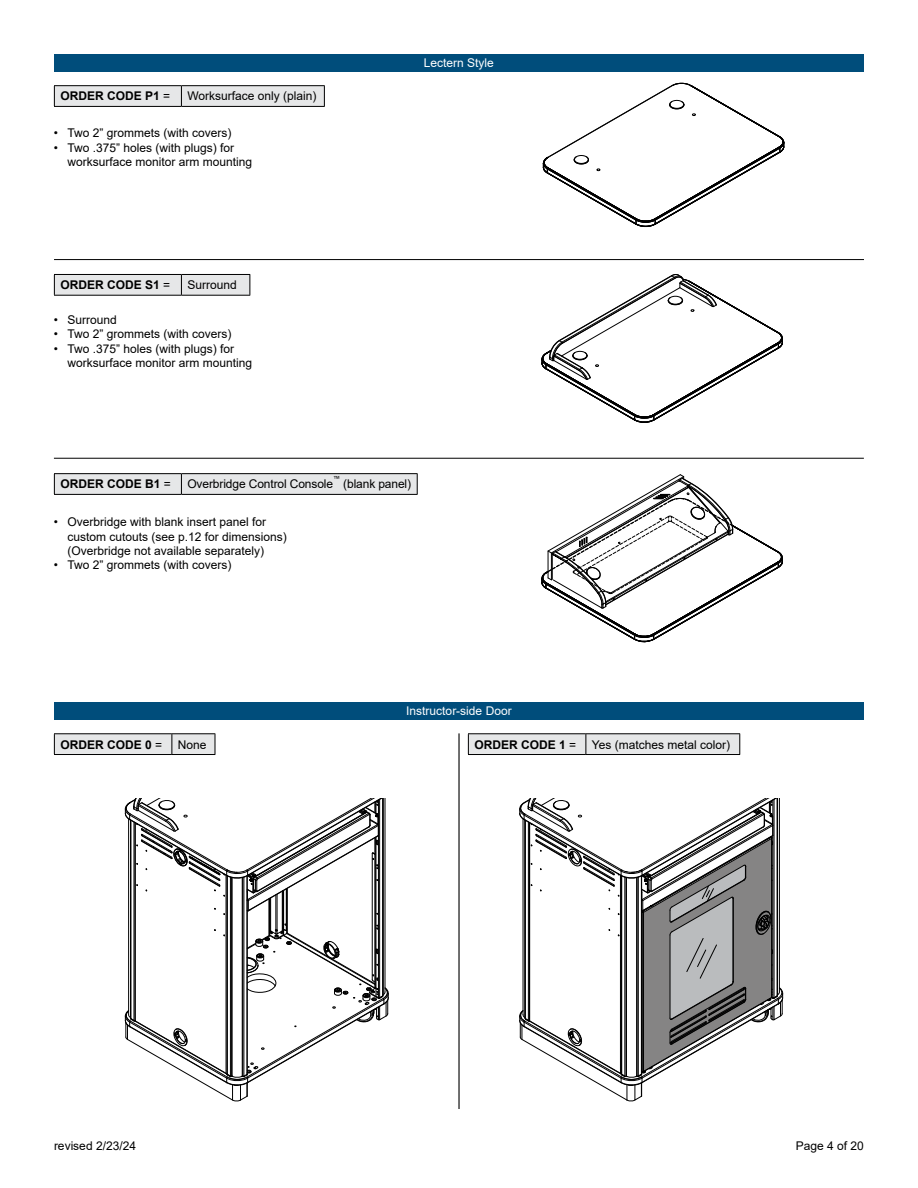
<style>
.page{position:relative;width:918px;height:1188px;background:#fff}
.page>*{position:absolute;margin:0;border:0;box-sizing:border-box;transform-origin:0 0}
.t1{font:12px/14.4px "Arial";color:#000}
.t2{font:700 12px "Arial";color:#000}
.t3{font:12px "Arial";color:#fff}
.t4{font:7.05px "Arial";color:#000}
.s1{font-weight:400}
</style>
<div class="page">
<svg style="left:125px;top:799px;width:264px;height:302px"></svg>
<svg style="left:519px;top:799px;width:264px;height:302px"></svg>
<svg style="left:541px;top:474px;width:242px;height:169px"></svg>
<svg style="left:543px;top:82px;width:241px;height:145px"></svg>
<svg style="left:541px;top:274px;width:242px;height:149px"></svg>
<hr style="left:54px;top:259px;width:810px;height:1px;background:#000">
<hr style="left:54px;top:458px;width:810px;height:1px;background:#000">
<hr style="left:54px;top:733px;width:118px;height:1px;background:#000">
<hr style="left:172px;top:733px;width:43px;height:1px;background:#000">
<svg style="left:54px;top:734px;width:162px;height:21px;background:#d4d5d6"></svg>
<hr style="left:468px;top:733px;width:118px;height:1px;background:#000">
<hr style="left:586px;top:733px;width:154px;height:1px;background:#000">
<svg style="left:468px;top:734px;width:272px;height:21px;background:#d5d6d7"></svg>
<hr style="left:54px;top:85px;width:127px;height:1px;background:#000">
<hr style="left:181px;top:85px;width:144px;height:1px;background:#000">
<hr style="left:54px;top:106px;width:127px;height:1px;background:#000">
<hr style="left:181px;top:106px;width:144px;height:1px;background:#000">
<svg style="left:54px;top:86px;width:271px;height:20px;background:#e0e1e2"></svg>
<hr style="left:54px;top:295px;width:127px;height:1px;background:#000">
<hr style="left:181px;top:295px;width:69px;height:1px;background:#000">
<svg style="left:54px;top:274px;width:197px;height:21px;background:#d5d5d6"></svg>
<hr style="left:54px;top:473px;width:127px;height:1px;background:#000">
<hr style="left:181px;top:473px;width:237px;height:1px;background:#000">
<hr style="left:54px;top:494px;width:127px;height:1px;background:#000">
<hr style="left:181px;top:494px;width:237px;height:1px;background:#000">
<svg style="left:54px;top:474px;width:364px;height:20px;background:#e1e2e3"></svg>
<div style="left:54px;top:54px;width:810px;height:17px;background:#004d7b"></div>
<div style="left:54px;top:702px;width:810px;height:17px;background:#004d7b"></div>
<hr style="left:458px;top:733px;width:2px;height:376px;background:#000">
<p class="t2" style="left:60px;top:88px;width:111px">ORDER CODE P1 <span class="s1">=</span></p>
<p class="t1" style="left:187px;top:89px;width:131px">Worksurface only (plain)</p>
<p class="t1" style="left:54px;top:126px;width:179px">• Two 2” grommets (with covers)</p>
<p class="t1" style="left:67px;top:140px;width:186px;text-indent:-14px">• Two .375” holes (with plugs) for worksurface monitor arm mounting</p>
<p class="t3" style="left:424px;top:55px;width:72px">Lectern Style</p>
<p class="t2" style="left:60px;top:277px;width:111px">ORDER CODE S1 <span class="s1">=</span></p>
<p class="t1" style="left:187px;top:278px;width:51px">Surround</p>
<p class="t1" style="left:54px;top:312px;width:64px">• Surround</p>
<p class="t1" style="left:54px;top:327px;width:179px">• Two 2” grommets (with covers)</p>
<p class="t1" style="left:67px;top:341px;width:186px;text-indent:-14px">• Two .375” holes (with plugs) for worksurface monitor arm mounting</p>
<p class="t4" style="left:333px;top:474px;width:8px">™</p>
<p class="t2" style="left:60px;top:476px;width:112px">ORDER CODE B1 <span class="s1">=</span></p>
<p class="t1" style="left:187px;top:477px;width:147px">Overbridge Control Console</p>
<p class="t1" style="left:343px;top:477px;width:69px">(blank panel)</p>
<p class="t1" style="left:67px;top:515px;width:221px;text-indent:-14px">• Overbridge with blank insert panel for custom cutouts (see p.12 for dimensions) (Overbridge not available separately)</p>
<p class="t1" style="left:54px;top:558px;width:179px">• Two 2” grommets (with covers)</p>
<p class="t3" style="left:406px;top:703px;width:107px">Instructor-side Door</p>
<p class="t2" style="left:60px;top:736px;width:103px">ORDER CODE 0 <span class="s1">=</span></p>
<p class="t1" style="left:178px;top:737px;width:30px">None</p>
<p class="t2" style="left:474px;top:736px;width:103px">ORDER CODE 1 <span class="s1">=</span></p>
<p class="t1" style="left:592px;top:737px;width:140px">Yes (matches metal color)</p>
<p class="t1" style="left:54px;top:1139px;width:84px">revised 2/23/24</p>
<p class="t1" style="left:796px;top:1139px;width:70px">Page 4 of 20</p>
</div>
